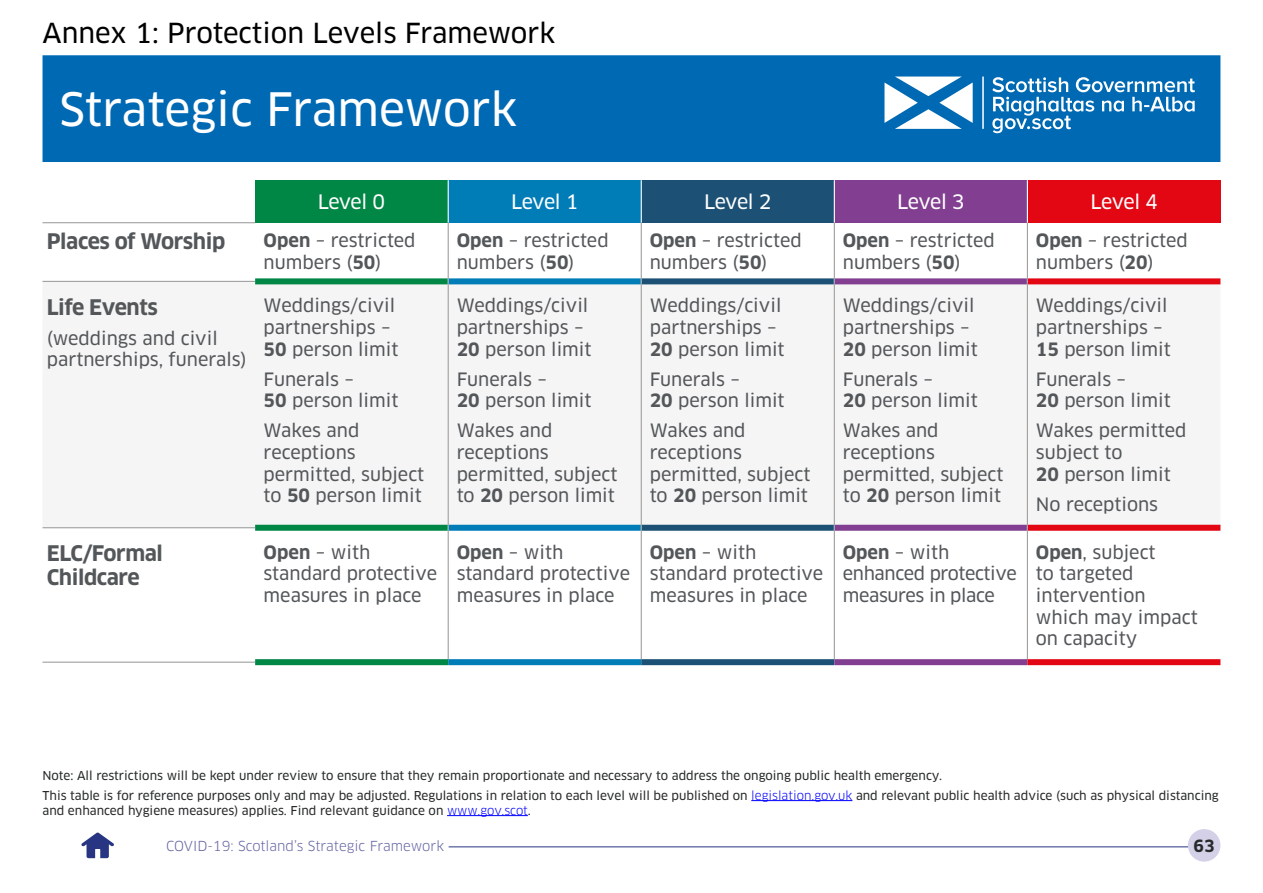
<style>
.page{position:relative;width:1263px;height:893px;background:#fff}
.page>*{position:absolute;margin:0;border:0;box-sizing:border-box;transform-origin:0 0}
.t1{font:45px "Clan News";color:#fff}
.t2{font:27px "Clan News";color:#000}
.Categories{font:700 21px/24px "Clan";letter-spacing:-.02em;color:#54575a}
.t3{font:19.5px "Clan News";letter-spacing:-.03em;color:#fff}
.Table_Txt{font:18px/21.6px "Clan News";color:#54575a}
.Table_Txt-2{font:18px/21.6px "Clan News";letter-spacing:-.02em;color:#54575a}
.Categories-2{font:18px/21.6px "Clan News";color:#54575a}
.t4{font:700 16.5px "Clan";color:#272a2a}
.t5{font:13.5px "Clan";color:#6565a4}
.t6{font:12px/19.2px "Clan News";color:#272a2a}
.s1{font-family:"Clan";font-weight:700}
.s2{font-family:"Clan";color:#00f}
</style>
<div class="page">
<hr style="left:449px;top:846px;width:750px;height:1px;background:#283583">
<div style="left:1188px;top:829px;width:32px;height:33px;background:#d3d0e7;border-radius:50%"></div>
<svg style="left:81px;top:832px;width:33px;height:26px"></svg>
<div style="left:43px;top:55px;width:1177px;height:107px;background:#0069b3"></div>
<hr style="left:982px;top:77px;width:2px;height:52px;background:#fff">
<svg style="left:884px;top:77px;width:89px;height:52px"></svg>
<svg style="left:992px;top:77px;width:203px;height:56px;background:#3889c3"></svg>
<hr style="left:751px;top:800px;width:101px;height:1px;background:#00f">
<hr style="left:447px;top:815px;width:81px;height:1px;background:#00f">
<div style="left:255px;top:180px;width:193px;height:43px;background:#008645"></div>
<div style="left:448px;top:180px;width:193px;height:43px;background:#007cb7"></div>
<div style="left:641px;top:180px;width:193px;height:43px;background:#1c5075"></div>
<div style="left:834px;top:180px;width:193px;height:43px;background:#823f91"></div>
<div style="left:1027px;top:180px;width:193px;height:43px;background:#e30613"></div>
<div style="left:255px;top:284px;width:965px;height:241px;background:#f5f5f5"></div>
<hr style="left:448px;top:180px;width:1px;height:43px;background:#fff">
<hr style="left:641px;top:180px;width:1px;height:43px;background:#fff">
<hr style="left:834px;top:180px;width:1px;height:43px;background:#fff">
<hr style="left:43px;top:281px;width:212px;height:1px;background:#a1a0a1">
<hr style="left:43px;top:527px;width:212px;height:1px;background:#a1a0a1">
<hr style="left:43px;top:662px;width:212px;height:1px;background:#a1a0a1">
<hr style="left:43px;top:222px;width:212px;height:1px;background:#a1a0a1">
<hr style="left:448px;top:223px;width:1px;height:58px;background:#a1a0a1">
<hr style="left:641px;top:223px;width:1px;height:58px;background:#a1a0a1">
<hr style="left:834px;top:223px;width:1px;height:58px;background:#a1a0a1">
<hr style="left:1027px;top:223px;width:1px;height:58px;background:#a1a0a1">
<hr style="left:448px;top:281px;width:1px;height:247px;background:#a1a0a1">
<hr style="left:641px;top:281px;width:1px;height:247px;background:#a1a0a1">
<hr style="left:834px;top:281px;width:1px;height:247px;background:#a1a0a1">
<hr style="left:1027px;top:281px;width:1px;height:247px;background:#a1a0a1">
<hr style="left:448px;top:528px;width:1px;height:131px;background:#a1a0a1">
<hr style="left:641px;top:528px;width:1px;height:131px;background:#a1a0a1">
<hr style="left:834px;top:528px;width:1px;height:131px;background:#a1a0a1">
<hr style="left:1027px;top:528px;width:1px;height:131px;background:#a1a0a1">
<hr style="left:1027px;top:180px;width:1px;height:43px;background:#fff">
<div style="left:449px;top:278px;width:192px;height:6px;background:#007cb7"></div>
<div style="left:449px;top:525px;width:192px;height:6px;background:#007cb7"></div>
<div style="left:448px;top:659px;width:193px;height:6px;background:#007cb7"></div>
<div style="left:255px;top:278px;width:193px;height:6px;background:#008645"></div>
<div style="left:255px;top:525px;width:193px;height:6px;background:#008645"></div>
<div style="left:255px;top:659px;width:193px;height:6px;background:#008645"></div>
<div style="left:642px;top:278px;width:192px;height:6px;background:#1c5075"></div>
<div style="left:642px;top:525px;width:192px;height:6px;background:#1c5075"></div>
<div style="left:641px;top:659px;width:193px;height:6px;background:#1c5075"></div>
<div style="left:835px;top:278px;width:192px;height:6px;background:#823f91"></div>
<div style="left:835px;top:525px;width:192px;height:6px;background:#823f91"></div>
<div style="left:834px;top:659px;width:193px;height:6px;background:#823f91"></div>
<div style="left:1028px;top:278px;width:192px;height:6px;background:#e30613"></div>
<div style="left:1028px;top:525px;width:192px;height:6px;background:#e30613"></div>
<div style="left:1027px;top:659px;width:193px;height:6px;background:#e30613"></div>
<h2 class="t2" style="left:43px;top:16px;width:514px">Annex 1: Protection Levels Framework</h2>
<h1 class="t1" style="left:60px;top:82px;width:459px">Strategic Framework</h1>
<p class="t3" style="left:318px;top:190px;width:69px">Level 0</p>
<p class="t3" style="left:511px;top:190px;width:69px">Level 1</p>
<p class="t3" style="left:704px;top:190px;width:69px">Level 2</p>
<p class="t3" style="left:897px;top:190px;width:69px">Level 3</p>
<p class="t3" style="left:1090px;top:190px;width:69px">Level 4</p>
<p class="Categories" style="left:47px;top:230px;width:180px">Places of Worship</p>
<p class="Table_Txt" style="left:264px;top:230px;width:153px"><span class="s1">Open</span> – restricted numbers (<span class="s1">50</span>)</p>
<p class="Table_Txt" style="left:457px;top:230px;width:153px"><span class="s1">Open</span> – restricted numbers (<span class="s1">50</span>)</p>
<p class="Table_Txt" style="left:650px;top:230px;width:153px"><span class="s1">Open</span> – restricted numbers (<span class="s1">50</span>)</p>
<p class="Table_Txt" style="left:843px;top:230px;width:153px"><span class="s1">Open</span> – restricted numbers (<span class="s1">50</span>)</p>
<p class="Table_Txt" style="left:1036px;top:230px;width:153px"><span class="s1">Open</span> – restricted numbers (<span class="s1">20</span>)</p>
<p class="Categories" style="left:47px;top:295px;width:113px">Life Events</p>
<p class="Categories-2" style="left:47px;top:328px;width:201px">(weddings and civil partnerships, funerals)</p>
<p class="Table_Txt" style="left:264px;top:295px;width:136px">Weddings/civil partnerships –<br><span class="s1">50</span> person limit</p>
<p class="Table_Txt" style="left:264px;top:369px;width:136px">Funerals –<br><span class="s1">50</span> person limit</p>
<p class="Table_Txt" style="left:264px;top:420px;width:162px">Wakes and receptions permitted, subject to <span class="s1">50</span> person limit</p>
<p class="Table_Txt" style="left:457px;top:295px;width:136px">Weddings/civil partnerships –<br><span class="s1">20</span> person limit</p>
<p class="Table_Txt" style="left:457px;top:369px;width:136px">Funerals –<br><span class="s1">20</span> person limit</p>
<p class="Table_Txt" style="left:457px;top:420px;width:162px">Wakes and receptions permitted, subject to <span class="s1">20</span> person limit</p>
<p class="Table_Txt" style="left:650px;top:295px;width:136px">Weddings/civil partnerships –<br><span class="s1">20</span> person limit</p>
<p class="Table_Txt" style="left:650px;top:369px;width:136px">Funerals –<br><span class="s1">20</span> person limit</p>
<p class="Table_Txt" style="left:650px;top:420px;width:162px">Wakes and receptions permitted, subject to <span class="s1">20</span> person limit</p>
<p class="Table_Txt" style="left:843px;top:295px;width:136px">Weddings/civil partnerships –<br><span class="s1">20</span> person limit</p>
<p class="Table_Txt" style="left:843px;top:369px;width:136px">Funerals –<br><span class="s1">20</span> person limit</p>
<p class="Table_Txt" style="left:843px;top:420px;width:162px">Wakes and receptions permitted, subject to <span class="s1">20</span> person limit</p>
<p class="Table_Txt" style="left:1036px;top:295px;width:136px">Weddings/civil partnerships –<br><span class="s1">15</span> person limit</p>
<p class="Table_Txt" style="left:1036px;top:369px;width:136px">Funerals –<br><span class="s1">20</span> person limit</p>
<p class="Table_Txt" style="left:1036px;top:420px;width:152px">Wakes permitted subject to<br><span class="s1">20</span> person limit</p>
<p class="Table_Txt" style="left:1036px;top:494px;width:124px">No receptions</p>
<p class="Categories" style="left:47px;top:542px;width:118px">ELC/Formal<br>Childcare</p>
<p class="Table_Txt" style="left:264px;top:542px;width:175px"><span class="s1">Open</span> – with standard protective measures in place</p>
<p class="Table_Txt" style="left:457px;top:542px;width:175px"><span class="s1">Open</span> – with standard protective measures in place</p>
<p class="Table_Txt" style="left:650px;top:542px;width:175px"><span class="s1">Open</span> – with standard protective measures in place</p>
<p class="Table_Txt-2" style="left:843px;top:542px;width:175px"><span class="s1">Open</span> – with enhanced protective measures in place</p>
<p class="Table_Txt" style="left:1036px;top:542px;width:163px"><span class="s1">Open</span>, subject<br>to targeted intervention which may impact on capacity</p>
<p class="t6" style="left:43px;top:766px;width:1178px">Note: All restrictions will be kept under review to ensure that they remain proportionate and necessary to address the ongoing public health emergency.<br>This table is for reference purposes only and may be adjusted. Regulations in relation to each level will be published on <span class="s2">legislation.gov.uk</span> and relevant public health advice (such as physical distancing</p>
<p class="t6" style="left:43px;top:801px;width:490px">and enhanced hygiene measures) applies. Find relevant guidance on <span class="s2">www.gov.scot</span>.</p>
<p class="t5" style="left:166px;top:838px;width:280px">COVID-19: Scotland’s Strategic Framework</p>
<p class="t4" style="left:1193px;top:835px;width:23px">63</p>
</div>
